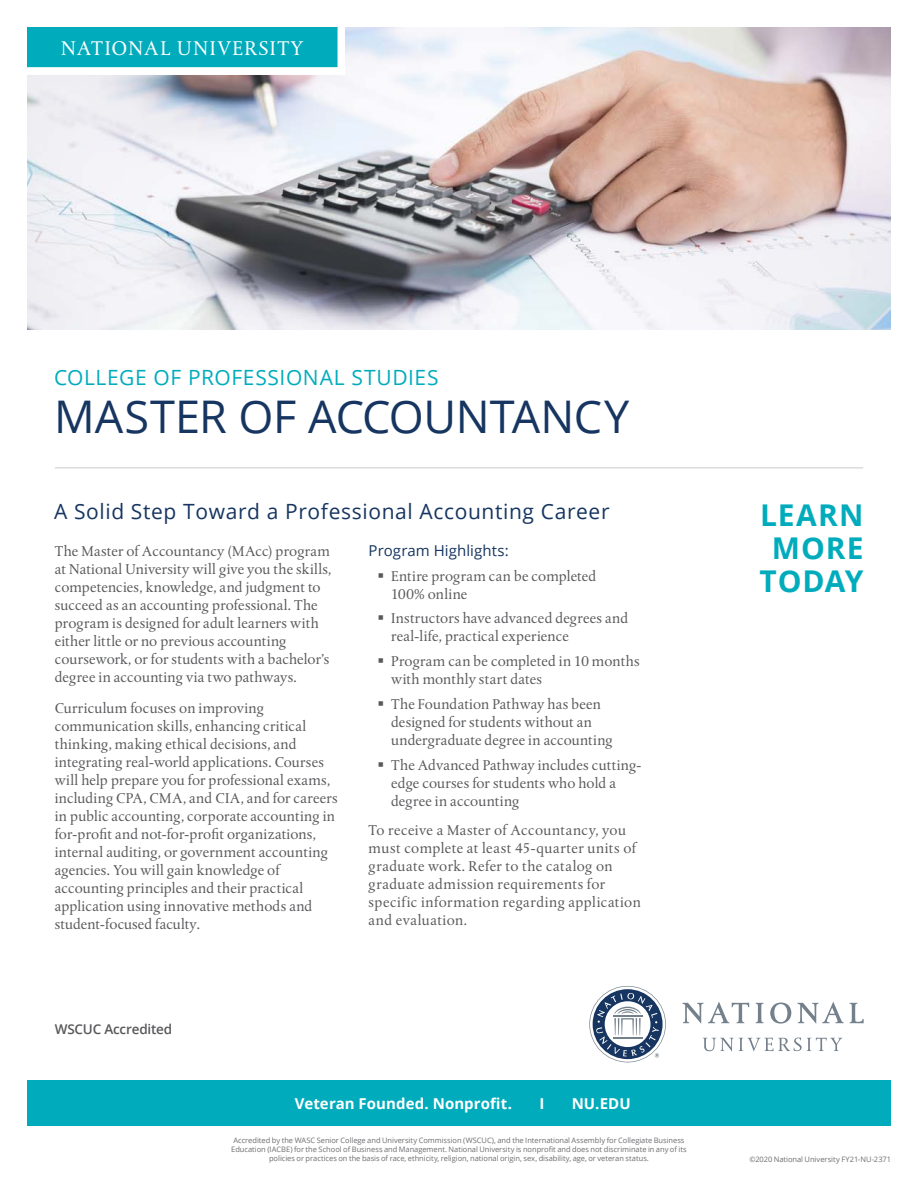
<style>
.page{position:relative;width:918px;height:1188px;background:#fff}
.page>*{position:absolute;margin:0;border:0;box-sizing:border-box;transform-origin:0 0}
.DEGREE_NAME{font:45px "Open Sans";letter-spacing:-.01em;color:#163560}
.CTA_HEADER{font:700 30px/33px "Open Sans";letter-spacing:.025em;color:#00acbc;text-align:center}
.SUBHEAD{font:21px "Open Sans";letter-spacing:.03em;color:#163560}
.FRONT_TITLE_LEAD_IN{font:21px "Open Sans";letter-spacing:.03em;color:#00acbc}
.NU_Banner{font:21px "Albertina MT Std";letter-spacing:.065em;color:#fff}
.BODY_COPY{font:15px/18px "Albertina MT Std";letter-spacing:.01em;color:#57585a}
.FRONT_VETERAN_FOUNDE{font:700 15px "Open Sans";letter-spacing:.005em;color:#fff}
.BODY_SUBHEAD{font:15px "Open Sans";letter-spacing:.005em;color:#163560}
.t1{font:600 13.5px "Open Sans";letter-spacing:-.015em;color:#57585a}
.MICROTYPE{font:7.5px/9px "Open Sans";letter-spacing:-.005em;color:#6c6d70;text-align:center}
</style>
<div class="page">
<img style="left:27px;top:27px;width:864px;height:302px">
<svg style="left:683px;top:1002px;width:66px;height:22px"></svg>
<svg style="left:756px;top:1003px;width:7px;height:20px"></svg>
<svg style="left:770px;top:1003px;width:21px;height:21px"></svg>
<svg style="left:798px;top:1002px;width:46px;height:22px"></svg>
<svg style="left:850px;top:1003px;width:14px;height:20px"></svg>
<svg style="left:703px;top:1038px;width:139px;height:14px"></svg>
<svg style="left:589px;top:986px;width:77px;height:76px"></svg>
<svg style="left:27px;top:27px;width:322px;height:52px;background:#1ab0be"></svg>
<div style="left:0;top:67px;width:341px;height:8px;background:#fff"></div>
<hr style="left:55px;top:468px;width:808px;height:1px;background:#c9cacc">
<div style="left:27px;top:1080px;width:864px;height:46px;background:#00acbc"></div>
<p class="NU_Banner" style="left:61px;top:36px;width:244px">NATIONAL UNIVERSITY</p>
<p class="FRONT_TITLE_LEAD_IN" style="left:54px;top:363px;width:386px">COLLEGE OF PROFESSIONAL STUDIES</p>
<p class="DEGREE_NAME" style="left:54px;top:386px;width:577px">MASTER OF ACCOUNTANCY</p>
<p class="SUBHEAD" style="left:54px;top:497px;width:557px">A Solid Step Toward a Professional Accounting Career</p>
<p class="CTA_HEADER" style="left:760px;top:498px;width:105px">LEARN<br>MORE<br>TODAY</p>
<p class="BODY_SUBHEAD" style="left:369px;top:540px;width:142px">Program Highlights:</p>
<p class="BODY_COPY" style="left:391px;top:567px;width:207px">Entire program can be completed<br>100% online</p>
<p class="BODY_COPY" style="left:391px;top:610px;width:239px">Instructors have advanced degrees and real-life, practical experience</p>
<p class="BODY_COPY" style="left:391px;top:652px;width:250px">Program can be completed in 10 months with monthly start dates</p>
<p class="BODY_COPY" style="left:391px;top:695px;width:223px">The Foundation Pathway has been designed for students without an undergraduate degree in accounting</p>
<p class="BODY_COPY" style="left:391px;top:756px;width:252px">The Advanced Pathway includes cutting&shy;edge courses for students who hold a degree in accounting</p>
<p class="BODY_COPY" style="left:369px;top:821px;width:274px">To receive a Master of Accountancy, you must complete at least 45-quarter units of graduate work. Refer to the catalog on graduate admission requirements for specific information regarding application and evaluation.</p>
<p class="BODY_COPY" style="left:55px;top:542px;width:278px">The Master of Accountancy (MAcc) program at National University will give you the skills, competencies, knowledge, and judgment to succeed as an accounting professional. The program is designed for adult learners with either little or no previous accounting coursework, or for students with a bachelor’s degree in accounting via two pathways.</p>
<p class="BODY_COPY" style="left:55px;top:700px;width:285px">Curriculum focuses on improving communication skills, enhancing critical thinking, making ethical decisions, and integrating real-world applications. Courses will help prepare you for professional exams, including CPA, CMA, and CIA, and for careers in public accounting, corporate accounting in for-profit and not-for-profit organizations, internal auditing, or government accounting agencies. You will gain knowledge of accounting principles and their practical application using innovative methods and student-focused faculty.</p>
<p class="t1" style="left:55px;top:1020px;width:119px">WSCUC Accredited</p>
<p class="FRONT_VETERAN_FOUNDE" style="left:295px;top:1093px;width:219px">Veteran Founded. Nonprofit.</p>
<p class="FRONT_VETERAN_FOUNDE" style="left:539px;top:1093px;width:6px">I</p>
<p class="FRONT_VETERAN_FOUNDE" style="left:572px;top:1093px;width:61px">NU.EDU</p>
<p class="MICROTYPE" style="left:231px;top:1136px;width:457px">Accredited by the WASC Senior College and University Commission (WSCUC), and the International Assembly for Collegiate Business<br>Education (IACBE) for the School of Business and Management. National University is nonprofit and does not discriminate in any of its policies or practices on the basis of race, ethnicity, religion, national origin, sex, disability, age, or veteran status.</p>
<p class="MICROTYPE" style="left:749px;top:1154px;width:143px">©2020 National University FY21-NU-2371</p>
</div>
